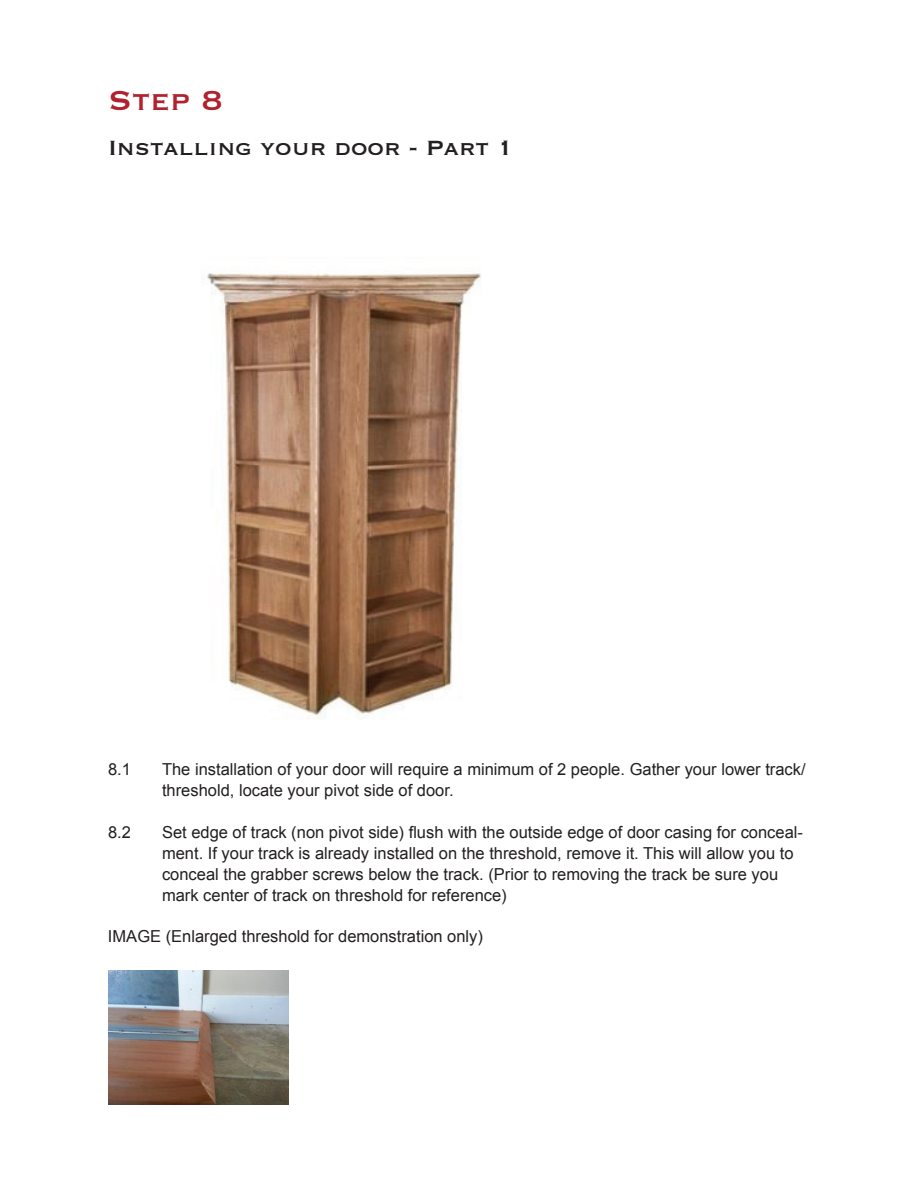
<style>
.page{position:relative;width:918px;height:1188px;background:#fff}
.page>*{position:absolute;margin:0;border:0;box-sizing:border-box;transform-origin:0 0}
.t1{font:36px "Copperplate";color:#b1212e}
.t2{font:27px "Copperplate";color:#231f20}
.t3{font:16.5px/21px "Arial";color:#231f20}
</style>
<div class="page">
<img style="left:204px;top:273px;width:277px;height:443px">
<img style="left:108px;top:970px;width:180px;height:135px">
<h1 class="t1" style="left:108px;top:76px;width:117px">Step 8</h1>
<h2 class="t2" style="left:108px;top:130px;width:407px">Installing your door - Part 1</h2>
<p class="t3" style="left:108px;top:759px;width:24px">8.1</p>
<p class="t3" style="left:162px;top:759px;width:645px">The installation of your door will require a minimum of 2 people. Gather your lower track/ threshold, locate your pivot side of door.</p>
<p class="t3" style="left:108px;top:821px;width:24px">8.2</p>
<p class="t3" style="left:162px;top:821px;width:643px">Set edge of track (non pivot side) flush with the outside edge of door casing for conceal&shy;ment. If your track is already installed on the threshold, remove it. This will allow you to conceal the grabber screws below the track. (Prior to removing the track be sure you mark center of track on threshold for reference)</p>
<p class="t3" style="left:108px;top:926px;width:377px">IMAGE (Enlarged threshold for demonstration only)</p>
</div>
